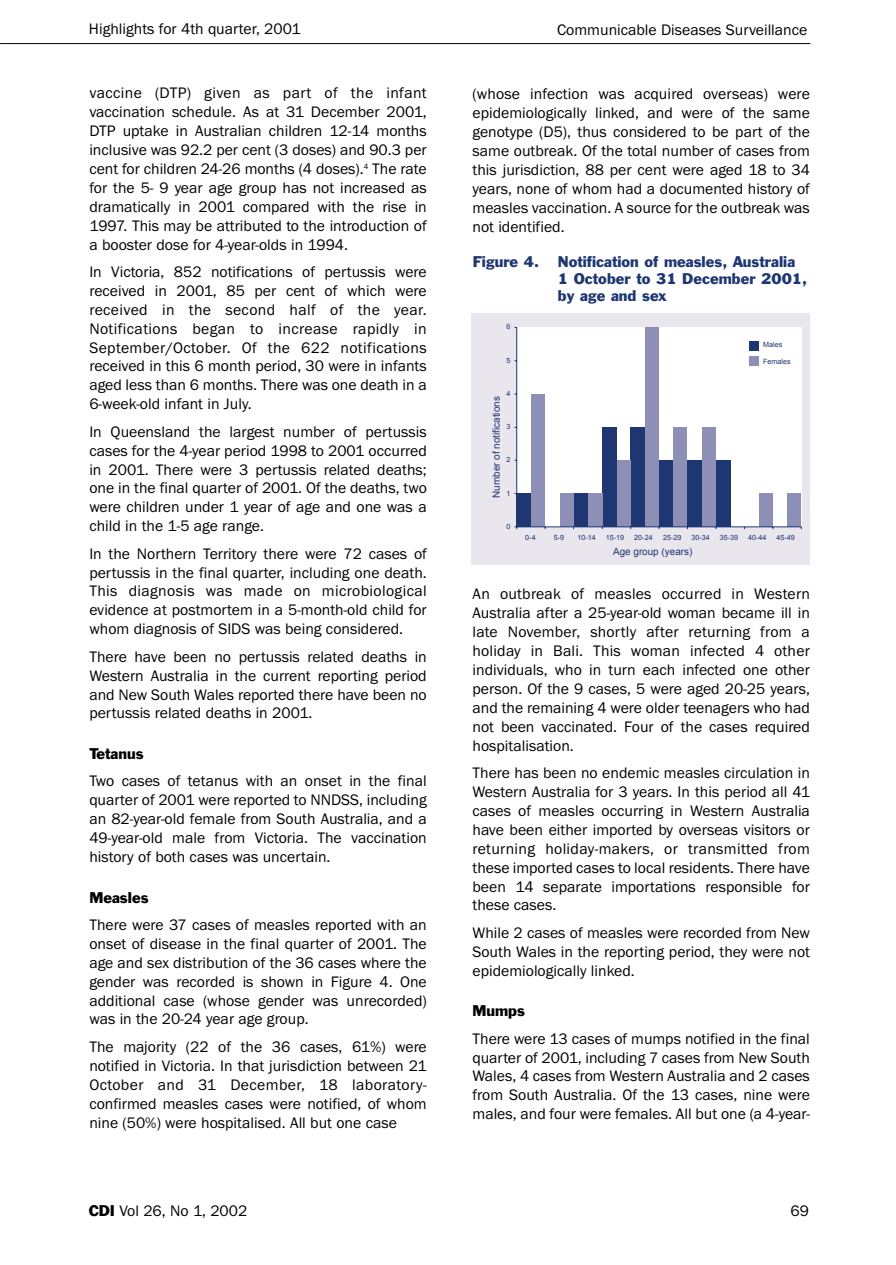
<style>
.page{position:relative;width:896px;height:1265px;background:#fff}
.page>*{position:absolute;margin:0;border:0;box-sizing:border-box;transform-origin:0 0}
.t1{font:15.75px/18.9px "Franklin Gothic Itc T";color:#000;text-align:justify}
.t2{font:14.25px/17.1px "Franklin Gothic BT";color:#1e3773}
.t3{font:14.25px "Franklin Gothic BT";color:#000}
.t4{font:9.9px "Arial";color:#1e3773}
.t5{font:7.2px "Arial";color:#1e3773}
.s1{font-family:"Franklin Gothic BT";font-size:14.25px}
</style>
<div class="page">
<svg style="left:0;top:43px;width:811px;height:522px"></svg>
<p class="t1" style="left:89px;top:21px;width:213px">Highlights for 4th quarter, 2001</p>
<p class="t1" style="left:557px;top:22px;width:251px">Communicable Diseases Surveillance</p>
<p class="t1" style="left:89px;top:85px;width:339px">vaccine (DTP) given as part of the infant vaccination schedule. As at 31 December 2001, DTP uptake in Australian children 12-14 months inclusive was 92.2 per cent (3 doses) and 90.3 per cent for children 24-26 months (4 doses).<sup>4</sup> The rate for the 5- 9 year age group has not increased as dramatically in 2001 compared with the rise in 1997. This may be attributed to the introduction of a booster dose for 4-year-olds in 1994.</p>
<p class="t1" style="left:89px;top:264px;width:339px">In Victoria, 852 notifications of pertussis were received in 2001, 85 per cent of which were received in the second half of the year.<br>Notifications began to increase rapidly in September/October. Of the 622 notifications received in this 6 month period, 30 were in infants aged less than 6 months. There was one death in a 6-week-old infant in July.</p>
<p class="t1" style="left:89px;top:423px;width:339px">In Queensland the largest number of pertussis cases for the 4-year period 1998 to 2001 occurred in 2001. There were 3 pertussis related deaths; one in the final quarter of 2001. Of the deaths, two were children under 1 year of age and one was a child in the 1-5 age range.</p>
<p class="t1" style="left:89px;top:545px;width:339px">In the Northern Territory there were 72 cases of pertussis in the final quarter, including one death.<br>This diagnosis was made on microbiological evidence at postmortem in a 5-month-old child for whom diagnosis of SIDS was being considered.</p>
<p class="t1" style="left:89px;top:648px;width:339px">There have been no pertussis related deaths in Western Australia in the current reporting period and New South Wales reported there have been no pertussis related deaths in 2001.</p>
<p class="t3" style="left:89px;top:748px;width:56px">Tetanus</p>
<p class="t1" style="left:89px;top:773px;width:339px">Two cases of tetanus with an onset in the final quarter of 2001 were reported to NNDSS, including an 82-year-old female from South Australia, and a 49-year-old male from Victoria. The vaccination history of both cases was uncertain.</p>
<p class="t3" style="left:89px;top:892px;width:61px">Measles</p>
<p class="t1" style="left:89px;top:916px;width:339px">There were 37 cases of measles reported with an onset of disease in the final quarter of 2001. The age and sex distribution of the 36 cases where the gender was recorded is shown in Figure 4. One additional case (whose gender was unrecorded) was in the 20-24 year age group.</p>
<p class="t1" style="left:89px;top:1038px;width:339px">The majority (22 of the 36 cases, 61%) were notified in Victoria. In that jurisdiction between 21<br>October and 31 December, 18 laboratory&shy;confirmed measles cases were notified, of whom nine (50%) were hospitalised. All but one case</p>
<p class="t1" style="left:472px;top:86px;width:339px">(whose infection was acquired overseas) were epidemiologically linked, and were of the same genotype (D5), thus considered to be part of the same outbreak. Of the total number of cases from this jurisdiction, 88 per cent were aged 18 to 34 years, none of whom had a documented history of measles vaccination. A source for the outbreak was not identified.</p>
<p class="t2" style="left:472px;top:255px;width:68px">Figure 4.</p>
<p class="t2" style="left:557px;top:255px;width:251px">Notification of measles, Australia<br>1 October to 31 December 2001, by age and sex</p>
<p class="t5" style="left:506px;top:323px;width:6px">6</p>
<p class="t5" style="left:506px;top:356px;width:6px">5</p>
<p class="t5" style="left:506px;top:389px;width:6px">4</p>
<p class="t4" style="left:491px;top:498px;width:103px;rotate:-90deg">Number of notifications</p>
<p class="t5" style="left:506px;top:423px;width:6px">3</p>
<p class="t5" style="left:506px;top:456px;width:6px">2</p>
<p class="t5" style="left:506px;top:489px;width:6px">1</p>
<p class="t5" style="left:506px;top:522px;width:6px">0</p>
<p class="t5" style="left:762px;top:341px;width:21px">Males</p>
<p class="t5" style="left:762px;top:357px;width:29px">Females</p>
<p class="t5" style="left:525px;top:533px;width:12px">0-4</p>
<p class="t5" style="left:553px;top:533px;width:12px">5-9</p>
<p class="t5" style="left:577px;top:533px;width:20px">10-14</p>
<p class="t5" style="left:605px;top:533px;width:20px">15-19</p>
<p class="t5" style="left:634px;top:533px;width:20px">20-24</p>
<p class="t5" style="left:663px;top:533px;width:20px">25-29</p>
<p class="t5" style="left:691px;top:533px;width:20px">30-34</p>
<p class="t5" style="left:719px;top:533px;width:20px">35-39</p>
<p class="t5" style="left:748px;top:533px;width:20px">40-44</p>
<p class="t5" style="left:776px;top:533px;width:20px">45-49</p>
<p class="t4" style="left:613px;top:546px;width:81px">Age group (years)</p>
<p class="t1" style="left:472px;top:586px;width:339px">An outbreak of measles occurred in Western Australia after a 25-year-old woman became ill in late November, shortly after returning from a holiday in Bali. This woman infected 4 other individuals, who in turn each infected one other person. Of the 9 cases, 5 were aged 20-25 years, and the remaining 4 were older teenagers who had not been vaccinated. Four of the cases required hospitalisation.</p>
<p class="t1" style="left:472px;top:765px;width:339px">There has been no endemic measles circulation in Western Australia for 3 years. In this period all 41 cases of measles occurring in Western Australia have been either imported by overseas visitors or returning holiday-makers, or transmitted from these imported cases to local residents. There have been 14 separate importations responsible for these cases.</p>
<p class="t1" style="left:472px;top:924px;width:339px">While 2 cases of measles were recorded from New South Wales in the reporting period, they were not epidemiologically linked.</p>
<p class="t3" style="left:472px;top:1006px;width:54px">Mumps</p>
<p class="t1" style="left:472px;top:1030px;width:339px">There were 13 cases of mumps notified in the final quarter of 2001, including 7 cases from New South Wales, 4 cases from Western Australia and 2 cases from South Australia. Of the 13 cases, nine were males, and four were females. All but one (a 4-year-</p>
<p class="t1" style="left:89px;top:1203px;width:160px"><span class="s1">CDI</span> Vol 26, No 1, 2002</p>
<p class="t1" style="left:790px;top:1203px;width:20px">69</p>
</div>
